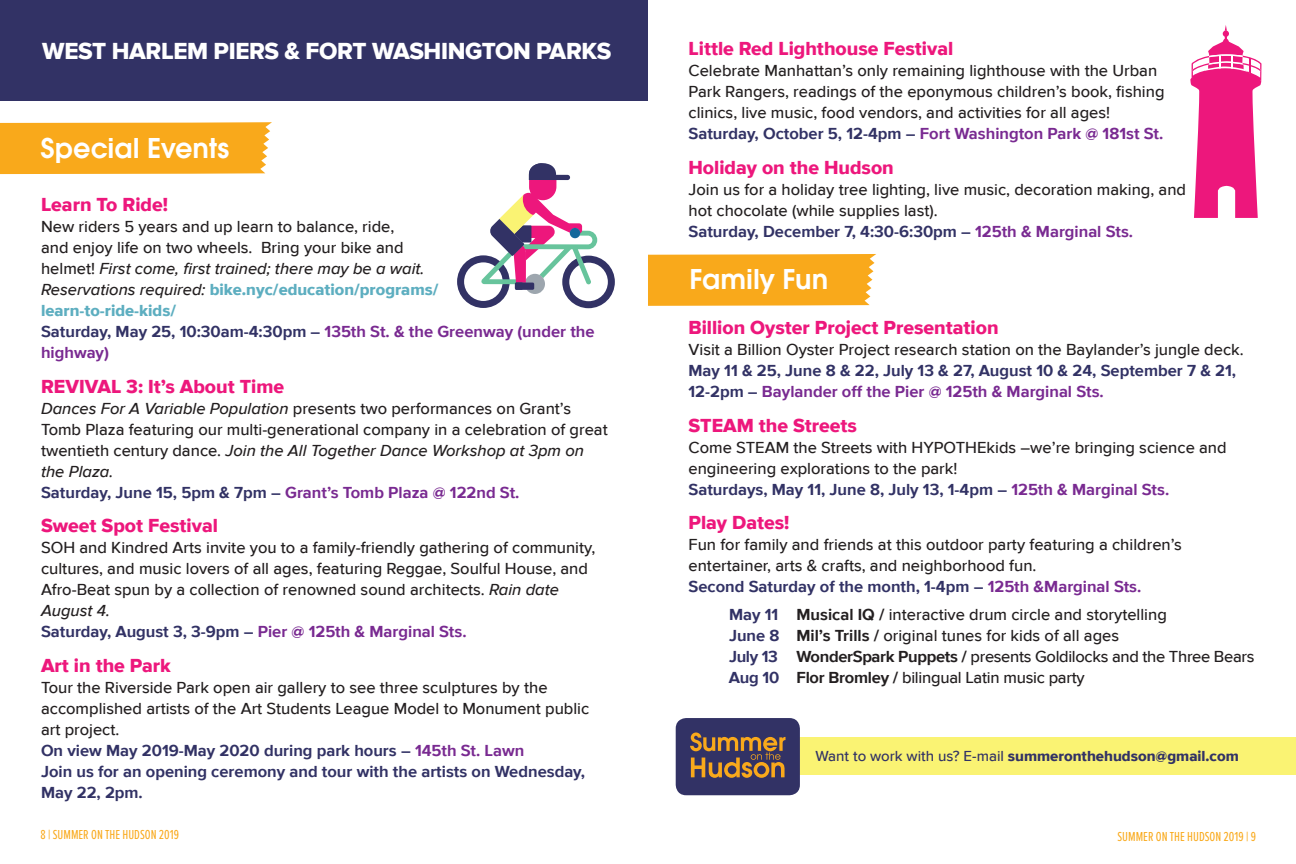
<style>
.page{position:relative;width:1296px;height:864px;background:#fff}
.page>*{position:absolute;margin:0;border:0;box-sizing:border-box;transform-origin:0 0}
.Normal__Web{font:600 30px "Avant Garde ITC";color:#fff}
.event{font:24px "Proxima Nova Extrabld";letter-spacing:-.015em;color:#fff}
.event-2{font:19.5px "Proxima Nova Extrabld";color:#ed177c}
.desc{font:500 16.5px/21px "Proxima Nova";color:#231f20}
.date_place{font:700 16.5px/21px "Proxima Nova";color:#323265}
.date_place-2{font:700 16.5px/21px "Proxima Nova";color:#792a91}
.Indent{font:500 16.5px "Proxima Nova";color:#231f20}
.Indent-2{font:500 16.5px "Proxima Nova";letter-spacing:-.02em;color:#231f20}
.t1{font:15px "Proxima Nova Extrabld";color:#323265}
.t2{font:13.5px "Proxima Nova Ex Cn";color:#f9a91b}
.s1{font-style:italic}
.s2{font-family:"Proxima Nova Extrabld";font-weight:400;color:#5daec0}
.s3{color:#323265}
.s4{color:#792a91}
.s5{font-weight:700;color:#323265}
.s6{font-weight:700}
.s7{font-family:"Proxima Nova";font-weight:500}
</style>
<div class="page">
<div style="left:0;top:122px;width:272px;height:52px;background:#f9a91b"></div>
<svg style="left:457px;top:163px;width:158px;height:145px"></svg>
<div style="left:648px;top:254px;width:228px;height:52px;background:#f9a91b"></div>
<div style="left:0;top:0;width:648px;height:101px;background:#323265"></div>
<svg style="left:1190px;top:25px;width:72px;height:193px"></svg>
<div style="left:763px;top:737px;width:533px;height:37px;background:#faf373"></div>
<div style="left:676px;top:718px;width:124px;height:77px;background:#323265;border-radius:10px"></div>
<svg style="left:690px;top:733px;width:96px;height:45px"></svg>
<p class="event" style="left:42px;top:37px;width:571px">WEST HARLEM PIERS &amp; FORT WASHINGTON PARKS</p>
<p class="Normal__Web" style="left:40px;top:130px;width:191px">Special Events</p>
<p class="event-2" style="left:41px;top:193px;width:129px">Learn To Ride!</p>
<p class="desc" style="left:41px;top:217px;width:399px">New riders 5 years and up learn to balance, ride,<br>and enjoy life on two wheels. Bring your bike and helmet! <span class="s1">First come, first trained; there may be a wait.<br>Reservations required:</span> <span class="s2">bike.nyc/education/programs/ learn-to-ride-kids/</span></p>
<p class="date_place-2" style="left:41px;top:322px;width:555px"><span class="s3">Saturday, May 25, 10:30am-4:30pm –</span> 135th St. &amp; the Greenway (under the highway)</p>
<p class="event-2" style="left:41px;top:375px;width:245px">REVIVAL 3: It’s About Time</p>
<p class="desc" style="left:41px;top:398px;width:568px"><span class="s1">Dances For A Variable Population</span> presents two performances on Grant’s Tomb Plaza featuring our multi-generational company in a celebration of great twentieth century dance. <span class="s1">Join the All Together Dance Workshop at 3pm on the Plaza.</span></p>
<p class="date_place-2" style="left:41px;top:483px;width:480px"><span class="s3">Saturday, June 15, 5pm &amp; 7pm –</span> Grant’s Tomb Plaza @ 122nd St.</p>
<p class="event-2" style="left:41px;top:514px;width:178px">Sweet Spot Festival</p>
<p class="desc" style="left:41px;top:538px;width:556px">SOH and Kindred Arts invite you to a family-friendly gathering of community, cultures, and music lovers of all ages, featuring Reggae, Soulful House, and Afro-Beat spun by a collection of renowned sound architects. <span class="s1">Rain date August 4.</span></p>
<p class="date_place" style="left:41px;top:622px;width:427px">Saturday, August 3, 3-9pm – <span class="s4">Pier @ 125th &amp; Marginal Sts.</span></p>
<p class="event-2" style="left:41px;top:654px;width:131px">Art in the Park</p>
<p class="desc" style="left:41px;top:677px;width:550px">Tour the Riverside Park open air gallery to see three sculptures by the accomplished artists of the Art Students League Model to Monument public art project.</p>
<p class="date_place" style="left:41px;top:741px;width:485px">On view May 2019-May 2020 during park hours – <span class="s4">145th St. Lawn</span></p>
<p class="date_place" style="left:41px;top:762px;width:546px">Join us for an opening ceremony and tour with the artists on Wednesday,<br>May 22, 2pm.</p>
<p class="event-2" style="left:688px;top:38px;width:266px">Little Red Lighthouse Festival</p>
<p class="desc" style="left:688px;top:61px;width:478px">Celebrate Manhattan’s only remaining lighthouse with the Urban<br>Park Rangers, readings of the eponymous children’s book, fishing clinics, live music, food vendors, and activities for all ages!</p>
<p class="date_place-2" style="left:688px;top:124px;width:476px"><span class="s3">Saturday, October 5, 12-4pm –</span> Fort Washington Park @ 181st St.</p>
<p class="event-2" style="left:688px;top:156px;width:207px">Holiday on the Hudson</p>
<p class="desc" style="left:688px;top:180px;width:499px">Join us for a holiday tree lighting, live music, decoration making, and hot chocolate (while supplies last).</p>
<p class="date_place" style="left:688px;top:222px;width:446px">Saturday, December 7, 4:30-6:30pm – <span class="s4">125th &amp; Marginal Sts.</span></p>
<p class="Normal__Web" style="left:689px;top:262px;width:140px">Family Fun</p>
<p class="event-2" style="left:688px;top:317px;width:312px">Billion Oyster Project Presentation</p>
<p class="desc" style="left:688px;top:340px;width:557px">Visit a Billion Oyster Project research station on the Baylander’s jungle deck.</p>
<p class="date_place" style="left:688px;top:361px;width:549px">May 11 &amp; 25, June 8 &amp; 22, July 13 &amp; 27, August 10 &amp; 24, September 7 &amp; 21,<br>12-2pm – <span class="s4">Baylander off the Pier @ 125th &amp; Marginal Sts.</span></p>
<p class="event-2" style="left:689px;top:414px;width:170px">STEAM the Streets</p>
<p class="desc" style="left:689px;top:438px;width:540px">Come STEAM the Streets with HYPOTHEkids –we’re bringing science and engineering explorations to the park!</p>
<p class="date_place" style="left:689px;top:480px;width:482px">Saturdays, May 11, June 8, July 13, 1-4pm – <span class="s4">125th &amp; Marginal Sts.</span></p>
<p class="event-2" style="left:689px;top:512px;width:102px">Play Dates!</p>
<p class="desc" style="left:689px;top:535px;width:495px">Fun for family and friends at this outdoor party featuring a children’s entertainer, arts &amp; crafts, and neighborhood fun.</p>
<p class="date_place" style="left:689px;top:577px;width:454px">Second Saturday of the month, 1-4pm – <span class="s4">125th &amp;Marginal Sts.</span></p>
<p class="Indent" style="left:729px;top:605px;width:439px"><span class="s5">May 11</span> <span class="s6">Musical IQ /</span> interactive drum circle and storytelling</p>
<p class="Indent" style="left:729px;top:626px;width:392px"><span class="s5">June 8</span> <span class="s6">Mil’s Trills /</span> original tunes for kids of all ages</p>
<p class="Indent-2" style="left:729px;top:647px;width:527px"><span class="s5">July 13</span> <span class="s6">WonderSpark Puppets /</span> presents Goldilocks and the Three Bears</p>
<p class="Indent" style="left:729px;top:668px;width:357px"><span class="s5">Aug 10</span> <span class="s6">Flor Bromley /</span> bilingual Latin music party</p>
<p class="t1" style="left:815px;top:747px;width:425px"><span class="s7">Want to work with us? E-mail</span> summeronthehudson@gmail.com</p>
<p class="t2" style="left:40px;top:825px;width:140px">8 | SUMMER ON THE HUDSON 2019</p>
<p class="t2" style="left:1118px;top:826px;width:140px">SUMMER ON THE HUDSON 2019 | 9</p>
</div>
